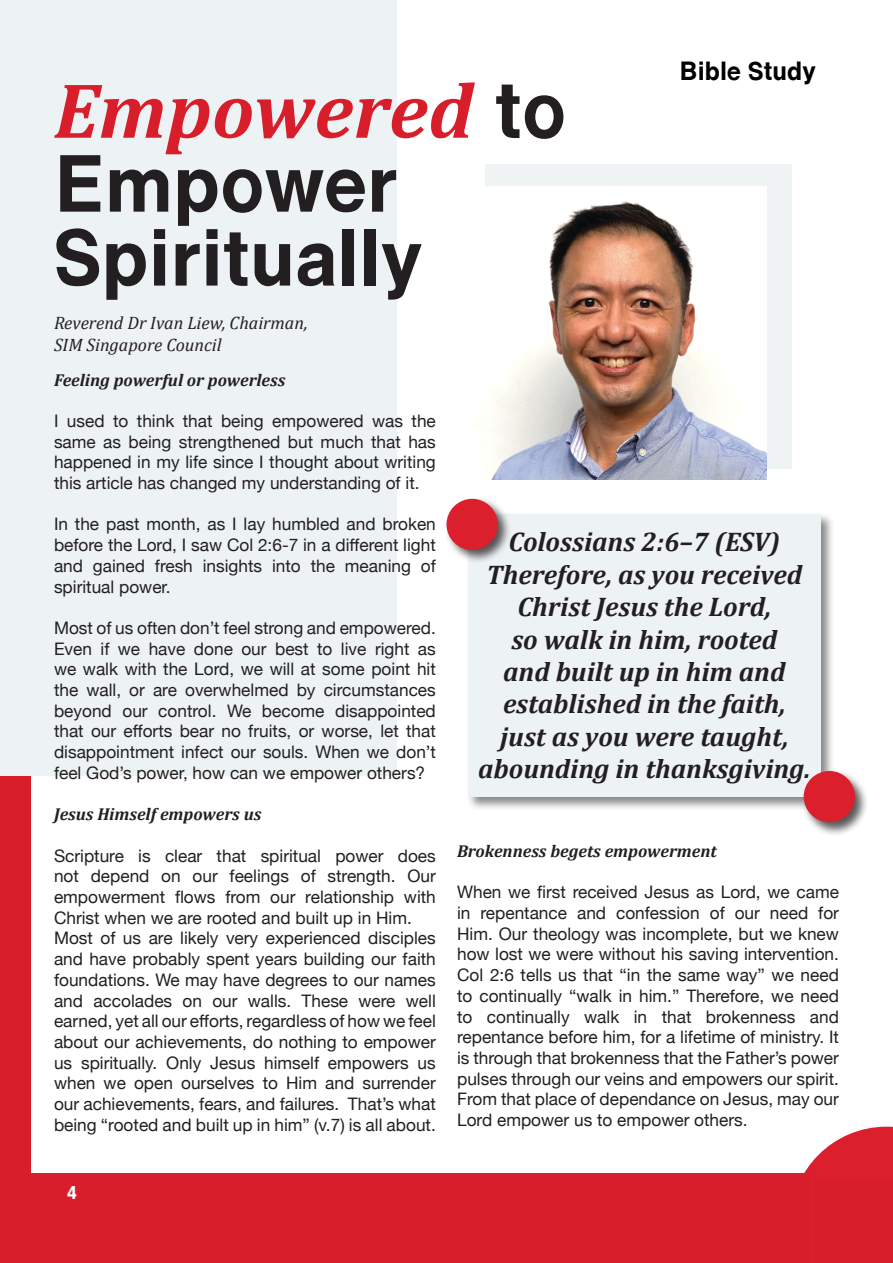
<style>
.page{position:relative;width:893px;height:1263px;background:#fff}
.page>*{position:absolute;margin:0;border:0;box-sizing:border-box;transform-origin:0 0}
.t1{font:700 78.9px "Gr Helvetica";color:#231f20}
.t2{font:italic 700 78.9px "Cambria";color:#d81e2b}
.t3{font:italic 700 27px/32.4px "Cambria";color:#231f20;text-align:center}
.t4{font:700 25.65px "Gr Helvetica";color:#000}
.t5{font:italic 18px "Cambria";color:#231f20}
.t6{font:700 18px "Gr Helvetica";color:#fff}
.t7{font:17.25px/20.7px "Helvetica Neue";color:#231f20;text-align:justify}
.t8{font:italic 700 17.25px "Cambria";color:#231f20}
.s1{font-family:"Gr Helvetica";font-style:normal;color:#231f20}
</style>
<div class="page">
<svg style="left:804px;top:1127px;width:89px;height:136px"></svg>
<div style="left:0;top:1173px;width:810px;height:90px;background:#d81e2b"></div>
<div style="left:0;top:510px;width:31px;height:712px;background:#d81e2b"></div>
<div style="left:814px;top:1178px;width:79px;height:85px;background:#d81e2b"></div>
<div style="left:0;top:0;width:397px;height:776px;background:#edf2f4"></div>
<div style="left:466px;top:512px;width:368px;height:299px;background:#231f20;opacity:.54"></div>
<div style="left:468px;top:514px;width:352px;height:283px;background:#edf2f4"></div>
<div style="left:486px;top:164px;width:306px;height:305px;background:#f0f3f4"></div>
<img style="left:474px;top:187px;width:293px;height:293px">
<div style="left:445px;top:497px;width:67px;height:67px;background:#231f20;opacity:.75"></div>
<div style="left:446px;top:499px;width:52px;height:51px;background:#db1f2c;border-radius:50%"></div>
<div style="left:802px;top:769px;width:67px;height:67px;background:#231f20;opacity:.75"></div>
<div style="left:804px;top:771px;width:51px;height:51px;background:#db1f2c;border-radius:50%"></div>
<p class="t2" style="left:54px;top:63px;width:514px">Empowered <span class="s1">to</span></p>
<p class="t1" style="left:54px;top:143px;width:345px">Empower</p>
<p class="t1" style="left:54px;top:217px;width:371px">Spiritually</p>
<p class="t5" style="left:54px;top:312px;width:255px">Reverend Dr Ivan Liew, Chairman,</p>
<p class="t5" style="left:54px;top:334px;width:169px">SIM Singapore Council</p>
<p class="t4" style="left:679px;top:58px;width:138px">Bible Study</p>
<p class="t8" style="left:54px;top:369px;width:233px">Feeling powerful or powerless</p>
<p class="t7" style="left:54px;top:411px;width:383px">I used to think that being empowered was the same as being strengthened but much that has happened in my life since I thought about writing this article has changed my understanding of it.</p>
<p class="t7" style="left:54px;top:515px;width:383px">In the past month, as I lay humbled and broken before the Lord, I saw Col 2:6-7 in a different light and gained fresh insights into the meaning of spiritual power.</p>
<p class="t7" style="left:54px;top:618px;width:383px">Most of us often don’t feel strong and empowered.<br>Even if we have done our best to live right as we walk with the Lord, we will at some point hit the wall, or are overwhelmed by circumstances beyond our control. We become disappointed that our efforts bear no fruits, or worse, let that disappointment infect our souls. When we don’t feel God’s power, how can we empower others?</p>
<p class="t8" style="left:54px;top:804px;width:209px">Jesus Himself empowers us</p>
<p class="t7" style="left:54px;top:846px;width:383px">Scripture is clear that spiritual power does not depend on our feelings of strength. Our empowerment flows from our relationship with Christ when we are rooted and built up in Him.</p>
<p class="t7" style="left:54px;top:929px;width:383px">Most of us are likely very experienced disciples and have probably spent years building our faith foundations. We may have degrees to our names and accolades on our walls. These were well earned, yet all our efforts, regardless of how we feel about our achievements, do nothing to empower us spiritually. Only Jesus himself empowers us when we open ourselves to Him and surrender our achievements, fears, and failures. That’s what being “rooted and built up in him” (v.7) is all about.</p>
<p class="t6" style="left:67px;top:1183px;width:11px">4</p>
<p class="t3" style="left:478px;top:525px;width:334px">Colossians 2:6–7 (ESV)<br>Therefore, as you received<br>Christ Jesus the Lord,<br>so walk in him, rooted<br>and built up in him and established in the faith, just as you were taught, abounding in thanksgiving.</p>
<p class="t8" style="left:457px;top:840px;width:261px">Brokenness begets empowerment</p>
<p class="t7" style="left:457px;top:883px;width:383px">When we first received Jesus as Lord, we came in repentance and confession of our need for Him. Our theology was incomplete, but we knew how lost we were without his saving intervention.<br>Col 2:6 tells us that “in the same way” we need to continually “walk in him.” Therefore, we need to continually walk in that brokenness and repentance before him, for a lifetime of ministry. It is through that brokenness that the Father’s power pulses through our veins and empowers our spirit.<br>From that place of dependance on Jesus, may our Lord empower us to empower others.</p>
</div>
